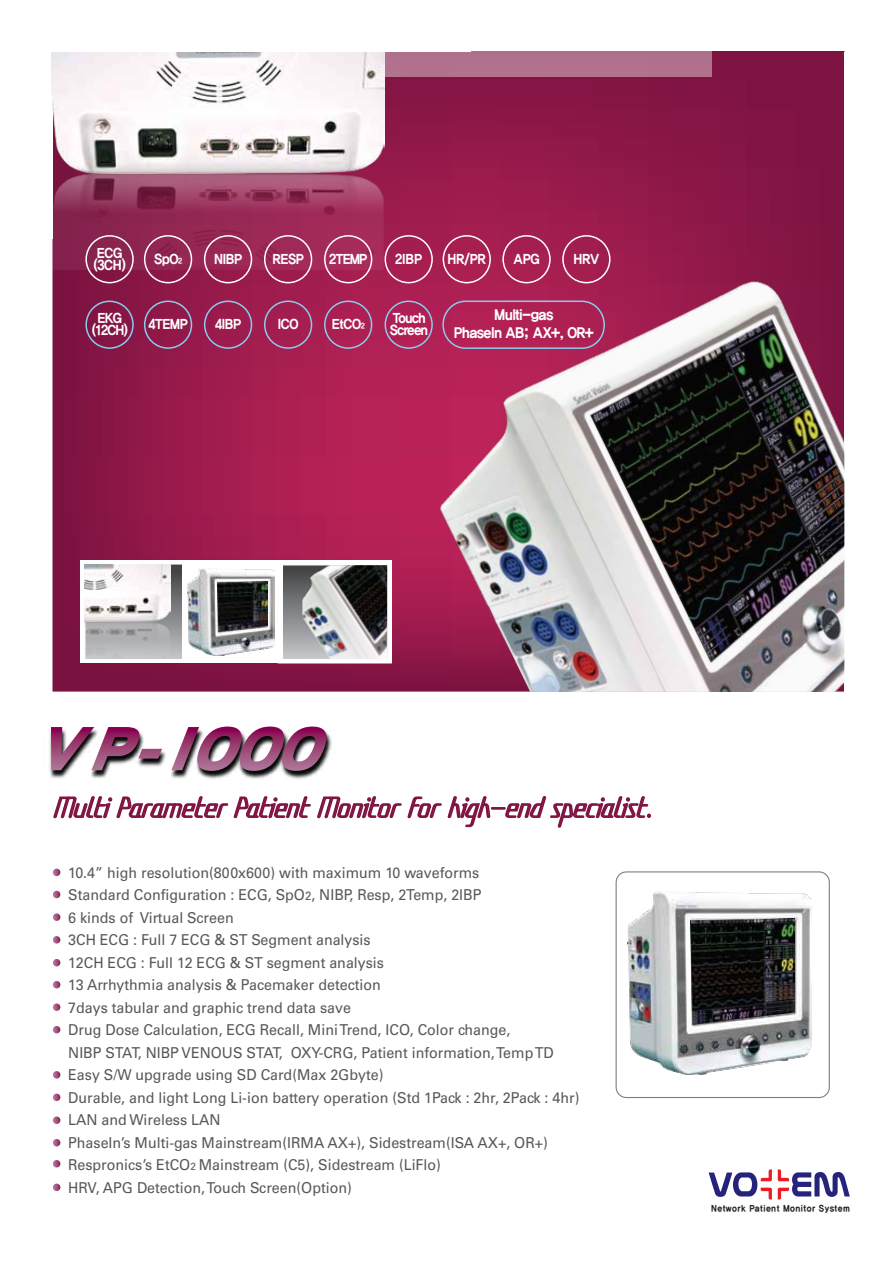
<style>
.page{position:relative;width:893px;height:1263px;background:#fff}
.page>*{position:absolute;margin:0;border:0;box-sizing:border-box;transform-origin:0 0}
.t1{font:33px "Jasu L HM";color:#801442;scale:.92 1}
.t2{font:15px/22.5px "Univers";color:#58585b;scale:.95 1}
.t3{font:14.55px/17.4px "YDIYGO360";letter-spacing:-.05em;color:#fff;text-align:center;scale:.92 1}
.t4{font:13.5px/12.1px "YDIYGO360";letter-spacing:-.03em;color:#fff;text-align:center;scale:.92 1}
.t5{font:13.5px/12.1px "YDIYGO360";letter-spacing:-.075em;color:#fff;scale:.92 1}
.t6{font:9px "YDI Web YGO160";letter-spacing:.05em;color:#221e1f;scale:.9 1}
.s1{font-size:7.65px}
.s2{font-size:12px}
.s3{font-size:10.5px}
</style>
<div class="page">
<svg style="left:52px;top:51px;width:792px;height:641px;background:#951b4b"></svg>
<svg style="left:53px;top:913px;width:7px;height:8px"></svg>
<svg style="left:53px;top:891px;width:7px;height:7px"></svg>
<svg style="left:53px;top:868px;width:7px;height:8px"></svg>
<svg style="left:53px;top:936px;width:7px;height:7px"></svg>
<svg style="left:53px;top:959px;width:7px;height:7px"></svg>
<svg style="left:53px;top:981px;width:7px;height:7px"></svg>
<svg style="left:53px;top:1003px;width:7px;height:8px"></svg>
<svg style="left:53px;top:1026px;width:7px;height:7px"></svg>
<svg style="left:53px;top:1071px;width:7px;height:7px"></svg>
<svg style="left:53px;top:1093px;width:7px;height:8px"></svg>
<svg style="left:53px;top:1116px;width:7px;height:8px"></svg>
<svg style="left:53px;top:1183px;width:7px;height:8px"></svg>
<svg style="left:53px;top:1160px;width:7px;height:7px"></svg>
<svg style="left:53px;top:1139px;width:7px;height:7px"></svg>
<svg style="left:708px;top:1169px;width:142px;height:31px"></svg>
<div style="left:80px;top:560px;width:312px;height:103px;background:#fff"></div>
<svg style="left:382px;top:796px;width:109px;height:32px"></svg>
<div style="left:491px;top:807px;width:15px;height:3px;border:2px solid #801442"></div>
<svg style="left:504px;top:796px;width:147px;height:32px"></svg>
<div style="left:616px;top:871px;width:214px;height:227px;border:1px solid #807f7f;border-radius:10px"></div>
<img style="left:49px;top:677px;width:333px;height:142px">
<svg style="left:51px;top:727px;width:111px;height:43px"></svg>
<svg style="left:171px;top:726px;width:155px;height:45px"></svg>
<svg style="left:179px;top:564px;width:3px;height:95px"></svg>
<img style="left:84px;top:564px;width:95px;height:95px">
<svg style="left:281px;top:562px;width:107px;height:99px"></svg>
<img style="left:421px;top:252px;width:423px;height:440px">
<img style="left:302px;top:565px;width:85px;height:94px">
<img style="left:281px;top:563px;width:2px;height:98px">
<img style="left:187px;top:568px;width:88px;height:87px">
<img style="left:217px;top:581px;width:50px;height:51px">
<img style="left:628px;top:891px;width:183px;height:183px">
<img style="left:691px;top:919px;width:104px;height:106px">
<div style="left:372px;top:50px;width:339px;height:26px;background:#b1708c"></div>
<img style="left:51px;top:51px;width:351px;height:218px">
<div style="left:30px;top:13px;width:441px;height:38px;background:#fff"></div>
<div style="left:85px;top:301px;width:49px;height:48px;border:2px solid #87cdec;border-radius:50%"></div>
<div style="left:144px;top:301px;width:48px;height:48px;border:2px solid #87cdec;border-radius:50%"></div>
<div style="left:204px;top:301px;width:48px;height:48px;border:2px solid #87cdec;border-radius:50%"></div>
<div style="left:264px;top:301px;width:48px;height:48px;border:2px solid #87cdec;border-radius:50%"></div>
<div style="left:324px;top:301px;width:48px;height:48px;border:2px solid #87cdec;border-radius:50%"></div>
<div style="left:85px;top:235px;width:49px;height:48px;border:2px solid #fff;border-radius:50%"></div>
<div style="left:144px;top:235px;width:48px;height:48px;border:2px solid #fff;border-radius:50%"></div>
<div style="left:204px;top:235px;width:48px;height:48px;border:2px solid #fff;border-radius:50%"></div>
<div style="left:264px;top:235px;width:48px;height:48px;border:2px solid #fff;border-radius:50%"></div>
<div style="left:324px;top:235px;width:48px;height:48px;border:2px solid #fff;border-radius:50%"></div>
<div style="left:385px;top:235px;width:48px;height:48px;border:2px solid #fff;border-radius:50%"></div>
<div style="left:443px;top:235px;width:48px;height:48px;border:2px solid #fff;border-radius:50%"></div>
<div style="left:502px;top:235px;width:49px;height:48px;border:2px solid #fff;border-radius:50%"></div>
<div style="left:562px;top:235px;width:48px;height:48px;border:2px solid #fff;border-radius:50%"></div>
<div style="left:385px;top:301px;width:48px;height:48px;border:2px solid #87cdec;border-radius:50%"></div>
<div style="left:442px;top:301px;width:163px;height:48px;border:2px solid #87cdec;border-radius:23px"></div>
<p class="t4" style="left:94px;top:246px;width:37px;text-align:left">ECG (3CH)</p>
<p class="t4" style="left:154px;top:253px;width:32px">SpO<span class="s1">2</span></p>
<p class="t4" style="left:214px;top:253px;width:32px">NIBP</p>
<p class="t4" style="left:272px;top:253px;width:36px">RESP</p>
<p class="t4" style="left:329px;top:253px;width:43px">2TEMP</p>
<p class="t4" style="left:395px;top:253px;width:31px">2IBP</p>
<p class="t4" style="left:447px;top:253px;width:43px">HR/PR</p>
<p class="t4" style="left:514px;top:253px;width:30px">APG</p>
<p class="t4" style="left:573px;top:253px;width:30px">HRV</p>
<p class="t4" style="left:92px;top:312px;width:41px">EKG (12CH)</p>
<p class="t4" style="left:149px;top:318px;width:44px">4TEMP</p>
<p class="t4" style="left:215px;top:318px;width:30px">4IBP</p>
<p class="t4" style="left:278px;top:318px;width:24px">ICO</p>
<p class="t4" style="left:332px;top:318px;width:37px">EtCO<span class="s1">2</span></p>
<p class="t5" style="left:390px;top:312px;width:43px">Touch<br>Screen</p>
<p class="t3" style="left:454px;top:306px;width:154px">Multi-gas<br>PhaseIn AB; AX+, OR+</p>
<p class="t1" style="left:55px;top:789px;width:650px">Multi Parameter Patient Monitor for high-end specialist.</p>
<p class="t2" style="left:68px;top:861px;width:540px">10.4” high resolution(800x600) with maximum 10 waveforms<br>Standard Configuration : ECG, SpO<span class="s2">2</span>, NIBP, Resp, 2Temp, 2IBP<br>6 kinds of Virtual Screen<br>3CH ECG : Full 7 ECG &amp; ST Segment analysis<br>12CH ECG : Full 12 ECG &amp; ST segment analysis<br>13 Arrhythmia analysis &amp; Pacemaker detection<br>7days tabular and graphic trend data save<br>Drug Dose Calculation, ECG Recall, Mini Trend, ICO, Color change,<br>NIBP STAT, NIBP VENOUS STAT, OXY-CRG, Patient information, Temp TD Easy S/W upgrade using SD Card(Max 2Gbyte)<br>Durable, and light Long Li-ion battery operation (Std 1Pack : 2hr, 2Pack : 4hr)<br>LAN and Wireless LAN<br>PhaseIn’s Multi-gas Mainstream(IRMA AX+), Sidestream(ISA AX+, OR+)<br>Respronics’s EtCO<span class="s3">2</span> Mainstream (C5), Sidestream (LiFlo)<br>HRV, APG Detection, Touch Screen(Option)</p>
<p class="t6" style="left:711px;top:1202px;width:155px">Network Patient Monitor System</p>
</div>
